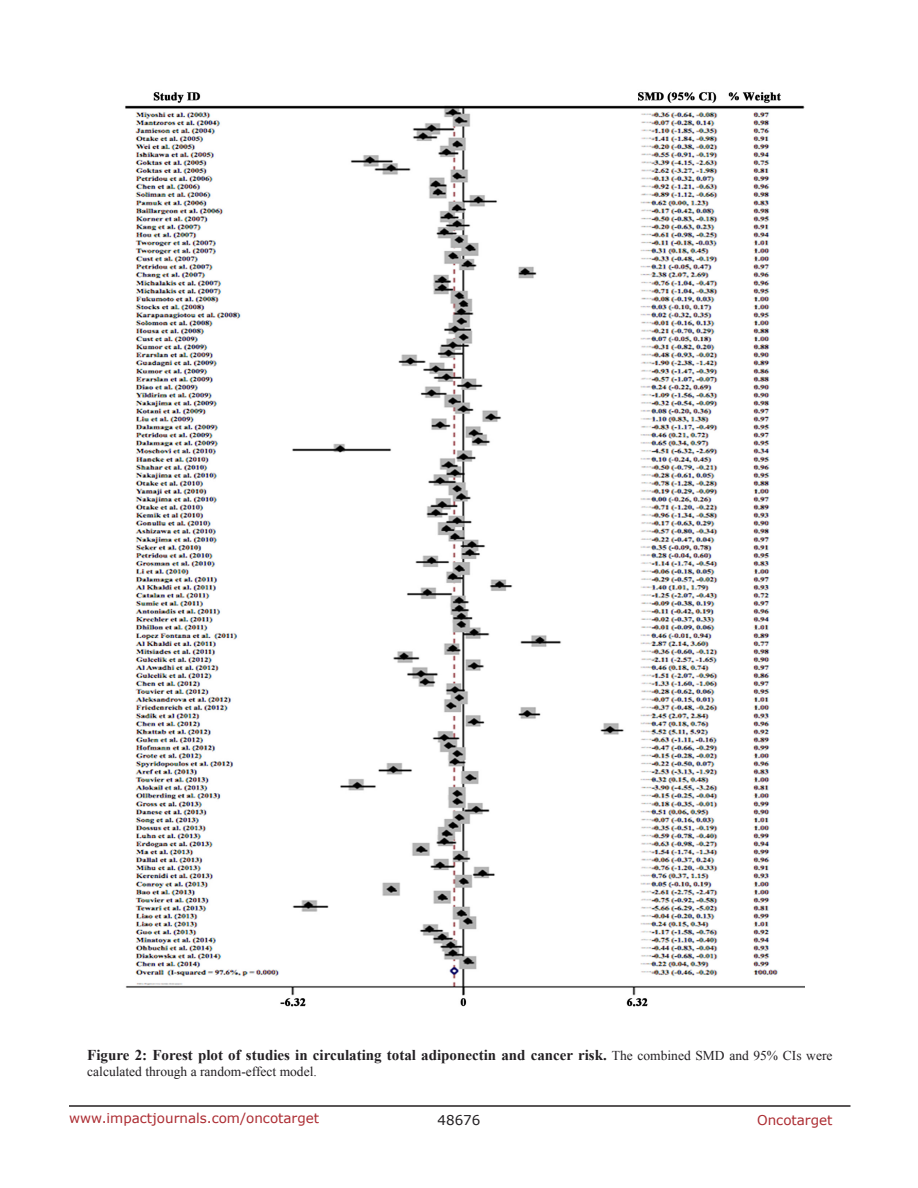
<style>
.page{position:relative;width:918px;height:1188px;background:#fff}
.page>*{position:absolute;margin:0;border:0;box-sizing:border-box;transform-origin:0 0}
.t1{font:700 15px "Times New Roman";color:#221f22}
.t2{font:13.5px "Verdana";color:#ac2b31}
.t3{font:13.5px "Times New Roman";color:#221f22}
.t4{font:13.5px "Verdana";color:#221f22}
.s1{font-weight:400;font-size:13.5px}
</style>
<div class="page">
<hr style="left:69px;top:1105px;width:781px;height:2px;background:#231f20">
<img style="left:125px;top:92px;width:679px;height:915px">
<p class="t1" style="left:87px;top:1044px;width:747px">Figure 2: Forest plot of studies in circulating total adiponectin and cancer risk. <span class="s1">The combined SMD and 95% CIs were</span></p>
<p class="t3" style="left:87px;top:1062px;width:231px">calculated through a random-effect model.</p>
<p class="t2" style="left:69px;top:1109px;width:252px">www.impactjournals.com/oncotarget</p>
<p class="t4" style="left:438px;top:1111px;width:44px">48676</p>
<p class="t2" style="left:757px;top:1111px;width:77px">Oncotarget</p>
</div>
